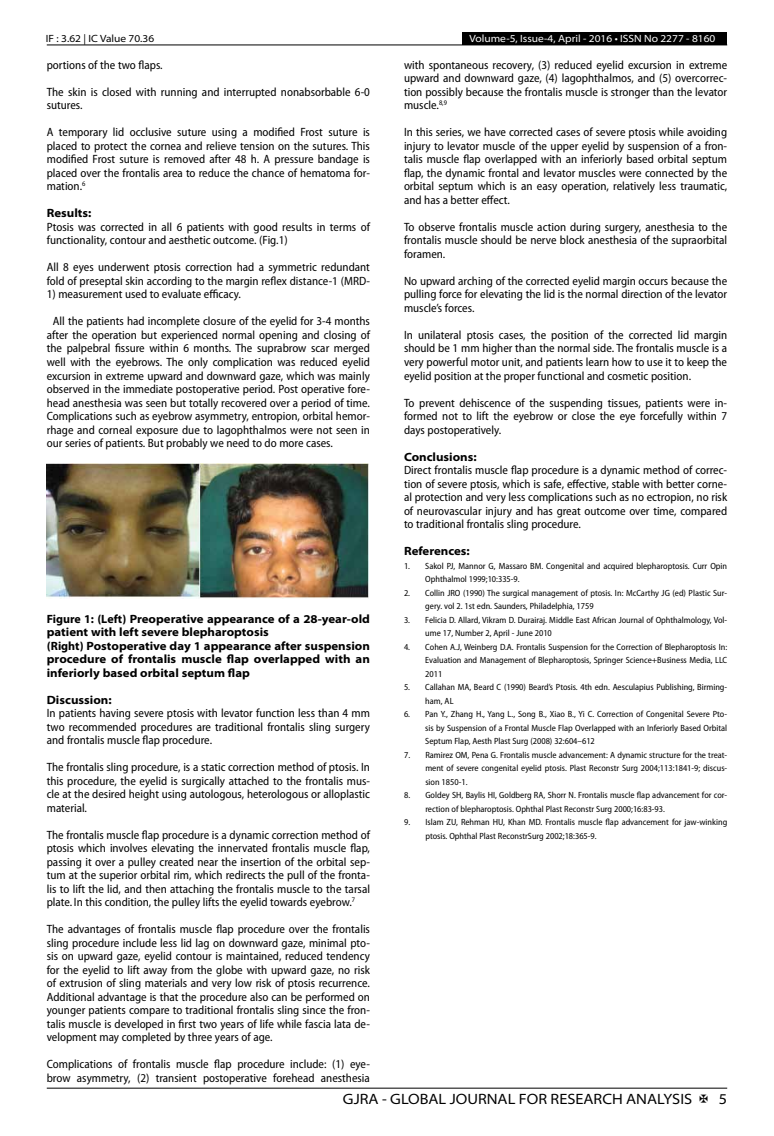
<style>
.page{position:relative;width:774px;height:1136px;background:#fff}
.page>*{position:absolute;margin:0;border:0;box-sizing:border-box;transform-origin:0 0}
.t1{font:semi-expanded 15px "Myriad Pro";color:#000}
.t2{font:semi-condensed 12px/13.5px "Myriad Pro";color:#000;text-align:justify}
.t3{font:700 semi-expanded 12px/13.5px "Myriad Pro";color:#000}
.t4{font:semi-expanded 10.5px "Myriad Pro";color:#fff}
.t5{font:semi-expanded 10.5px "Myriad Pro";color:#000}
.t6{font:semi-condensed 9px/13.5px "Myriad Pro";color:#000}
.s1{font-stretch:normal}
</style>
<div class="page">
<hr style="left:47px;top:1087px;width:680px;height:1px;background:#000">
<div style="left:462px;top:32px;width:265px;height:13px;background:#000"></div>
<hr style="left:47px;top:45px;width:680px;height:1px;background:#000">
<img style="left:47px;top:463px;width:321px;height:135px">
<p class="t5" style="left:46px;top:32px;width:110px">IF : 3.62 | IC Value 70.36</p>
<p class="t2" style="left:47px;top:58px;width:117px">portions of the two flaps.</p>
<p class="t2" style="left:47px;top:85px;width:325px">The skin is closed with running and interrupted nonabsorbable 6-0 sutures.</p>
<p class="t2" style="left:47px;top:126px;width:325px">A temporary lid occlusive suture using a modified Frost suture is placed to protect the cornea and relieve tension on the sutures. This modified Frost suture is removed after 48 h. A pressure bandage is placed over the frontalis area to reduce the chance of hematoma for&shy;mation.<sup>6</sup></p>
<p class="t3" style="left:47px;top:207px;width:46px">Results:</p>
<p class="t2" style="left:47px;top:220px;width:325px">Ptosis was corrected in all 6 patients with good results in terms of functionality, contour and aesthetic outcome. (Fig.1)</p>
<p class="t2" style="left:47px;top:261px;width:325px">All 8 eyes underwent ptosis correction had a symmetric redundant fold of preseptal skin according to the margin reflex distance-1 (MRD-</p>
<p class="t2" style="left:47px;top:288px;width:196px">1) measurement used to evaluate efficacy.</p>
<p class="t2" style="left:47px;top:315px;width:325px;text-indent:6px">All the patients had incomplete closure of the eyelid for 3-4 months after the operation but experienced normal opening and closing of the palpebral fissure within 6 months. The suprabrow scar merged well with the eyebrows. The only complication was reduced eyelid excursion in extreme upward and downward gaze, which was mainly observed in the immediate postoperative period. Post operative fore&shy;head anesthesia was seen but totally recovered over a period of time.<br>Complications such as eyebrow asymmetry, entropion, orbital hemor&shy;rhage and corneal exposure due to lagophthalmos were not seen in our series of patients. But probably we need to do more cases.</p>
<p class="t3" style="left:47px;top:612px;width:325px"><span class="s1">Figure 1:</span> (<span class="s1">Left</span>) Preoperative appearance of a 28-year-old patient with left severe blepharoptosis<br>(<span class="s1">Right</span>) Postoperative day 1 appearance after suspension procedure of frontalis muscle flap overlapped with an inferiorly based orbital septum flap</p>
<p class="t3" style="left:47px;top:693px;width:66px">Discussion:</p>
<p class="t2" style="left:47px;top:706px;width:325px">In patients having severe ptosis with levator function less than 4 mm two recommended procedures are traditional frontalis sling surgery and frontalis muscle flap procedure.</p>
<p class="t2" style="left:47px;top:760px;width:325px">The frontalis sling procedure, is a static correction method of ptosis. In this procedure, the eyelid is surgically attached to the frontalis mus&shy;cle at the desired height using autologous, heterologous or alloplastic material.</p>
<p class="t2" style="left:47px;top:828px;width:325px">The frontalis muscle flap procedure is a dynamic correction method of ptosis which involves elevating the innervated frontalis muscle flap, passing it over a pulley created near the insertion of the orbital sep&shy;tum at the superior orbital rim, which redirects the pull of the fronta&shy;lis to lift the lid, and then attaching the frontalis muscle to the tarsal plate. In this condition, the pulley lifts the eyelid towards eyebrow.<sup>7</sup></p>
<p class="t2" style="left:47px;top:922px;width:325px">The advantages of frontalis muscle flap procedure over the frontalis sling procedure include less lid lag on downward gaze, minimal pto&shy;sis on upward gaze, eyelid contour is maintained, reduced tendency for the eyelid to lift away from the globe with upward gaze, no risk of extrusion of sling materials and very low risk of ptosis recurrence.<br>Additional advantage is that the procedure also can be performed on younger patients compare to traditional frontalis sling since the fron&shy;talis muscle is developed in first two years of life while fascia lata de&shy;velopment may completed by three years of age.</p>
<p class="t2" style="left:47px;top:1057px;width:325px">Complications of frontalis muscle flap procedure include: (1) eye&shy;brow asymmetry, (2) transient postoperative forehead anesthesia</p>
<p class="t4" style="left:469px;top:32px;width:247px">Volume-5, Issue-4, April - 2016 • ISSN No 2277 - 8160</p>
<p class="t2" style="left:404px;top:58px;width:325px">with spontaneous recovery, (3) reduced eyelid excursion in extreme upward and downward gaze, (4) lagophthalmos, and (5) overcorrec&shy;tion possibly because the frontalis muscle is stronger than the levator muscle.<sup>8,9</sup></p>
<p class="t2" style="left:404px;top:126px;width:325px">In this series, we have corrected cases of severe ptosis while avoiding injury to levator muscle of the upper eyelid by suspension of a fron&shy;talis muscle flap overlapped with an inferiorly based orbital septum flap, the dynamic frontal and levator muscles were connected by the orbital septum which is an easy operation, relatively less traumatic, and has a better effect.</p>
<p class="t2" style="left:404px;top:220px;width:325px">To observe frontalis muscle action during surgery, anesthesia to the frontalis muscle should be nerve block anesthesia of the supraorbital foramen.</p>
<p class="t2" style="left:404px;top:274px;width:325px">No upward arching of the corrected eyelid margin occurs because the pulling force for elevating the lid is the normal direction of the levator muscle’s forces.</p>
<p class="t2" style="left:404px;top:328px;width:325px">In unilateral ptosis cases, the position of the corrected lid margin should be 1 mm higher than the normal side. The frontalis muscle is a very powerful motor unit, and patients learn how to use it to keep the eyelid position at the proper functional and cosmetic position.</p>
<p class="t2" style="left:404px;top:396px;width:325px">To prevent dehiscence of the suspending tissues, patients were in&shy;formed not to lift the eyebrow or close the eye forcefully within 7 days postoperatively.</p>
<p class="t3" style="left:404px;top:450px;width:74px">Conclusions:</p>
<p class="t2" style="left:404px;top:463px;width:325px">Direct frontalis muscle flap procedure is a dynamic method of correc&shy;tion of severe ptosis, which is safe, effective, stable with better corne&shy;al protection and very less complications such as no ectropion, no risk of neurovascular injury and has great outcome over time, compared to traditional frontalis sling procedure.</p>
<p class="t3" style="left:404px;top:544px;width:67px">References:</p>
<p class="t6" style="left:425px;top:559px;width:303px;text-indent:-21px">1. Sakol PJ, Mannor G, Massaro BM. Congenital and acquired blepharoptosis. Curr Opin<br>Ophthalmol 1999;10:335-9.</p>
<p class="t6" style="left:425px;top:586px;width:303px;text-indent:-21px">2. Collin JRO (1990) The surgical management of ptosis. In: McCarthy JG (ed) Plastic Sur&shy;gery. vol 2. 1st edn. Saunders, Philadelphia, 1759</p>
<p class="t6" style="left:425px;top:613px;width:303px;text-indent:-21px">3. Felicia D. Allard, Vikram D. Durairaj. Middle East African Journal of Ophthalmology, Vol&shy;ume 17, Number 2, April - June 2010</p>
<p class="t6" style="left:425px;top:640px;width:303px;text-align:justify;text-indent:-21px">4. Cohen A.J, Weinberg D.A. Frontalis Suspension for the Correction of Blepharoptosis In:<br>Evaluation and Management of Blepharoptosis, Springer Science+Business Media, LLC 2011</p>
<p class="t6" style="left:425px;top:680px;width:303px;text-indent:-21px">5. Callahan MA, Beard C (1990) Beard’s Ptosis. 4th edn. Aesculapius Publishing, Birming&shy;ham, AL</p>
<p class="t6" style="left:425px;top:707px;width:303px;text-align:justify;text-indent:-21px">6. Pan Y., Zhang H., Yang L., Song B., Xiao B., Yi C. Correction of Congenital Severe Pto&shy;sis by Suspension of a Frontal Muscle Flap Overlapped with an Inferiorly Based Orbital Septum Flap, Aesth Plast Surg (2008) 32:604–612</p>
<p class="t6" style="left:425px;top:748px;width:303px;text-align:justify;text-indent:-21px">7. Ramirez OM, Pena G. Frontalis muscle advancement: A dynamic structure for the treat&shy;ment of severe congenital eyelid ptosis. Plast Reconstr Surg 2004;113:1841-9; discus&shy;sion 1850-1.</p>
<p class="t6" style="left:425px;top:788px;width:303px;text-indent:-21px">8. Goldey SH, Baylis HI, Goldberg RA, Shorr N. Frontalis muscle flap advancement for cor&shy;rection of blepharoptosis. Ophthal Plast Reconstr Surg 2000;16:83-93.</p>
<p class="t6" style="left:425px;top:815px;width:303px;text-indent:-21px">9. Islam ZU, Rehman HU, Khan MD. Frontalis muscle flap advancement for jaw-winking ptosis. Ophthal Plast ReconstrSurg 2002;18:365-9.</p>
<p class="t1" style="left:343px;top:1090px;width:351px">GJRA - GLOBAL JOURNAL FOR RESEARCH ANALYSIS</p>
<p class="t1" style="left:719px;top:1090px;width:10px">5</p>
</div>
